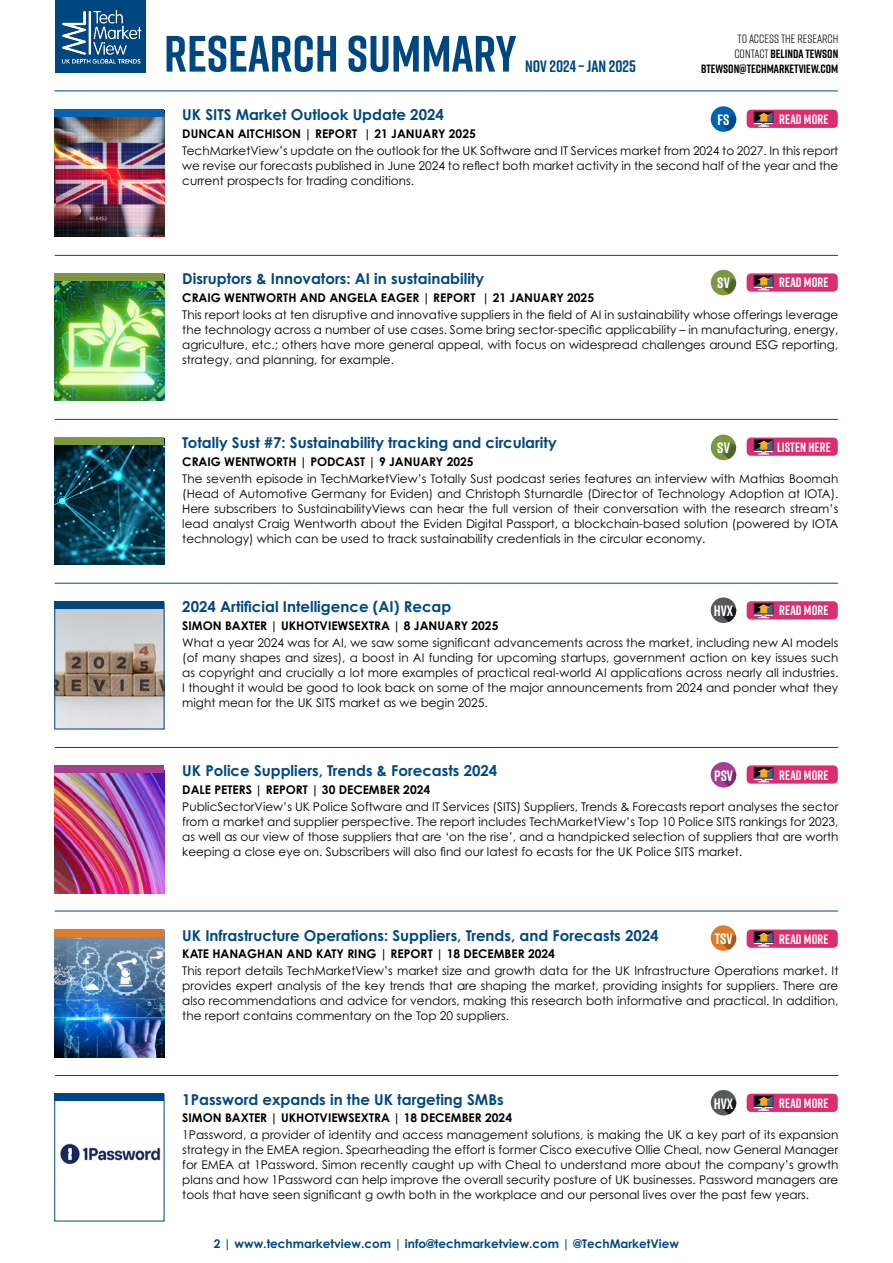
<style>
.page{position:relative;width:893px;height:1263px;background:#fff}
.page>*{position:absolute;margin:0;border:0;box-sizing:border-box;transform-origin:0 0}
.t1{font:700 51px "Rift";color:#004781}
.t2{font:700 16.5px "Rift";color:#004781}
.t3{font:700 15px "Century Gothic Std";color:#004781}
.t4{font:700 15px "Rift";color:#fff}
.t5{font:700 13.5px "Rift";letter-spacing:.01em;color:#fff;scale:.95 1}
.t6{font:12px/15px "Century Gothic Std";color:#000;text-align:justify}
.t7{font:700 12px "Century Gothic Std";color:#000}
.t8{font:700 12px/15px "Rift";color:#000;text-align:right}
.t9{font:700 12px "Century Gothic Std";color:#004781}
.s1{font-weight:400}
</style>
<div class="page">
<div style="left:711px;top:435px;width:25px;height:25px;background:#7c9641;border-radius:50%"></div>
<svg style="left:721px;top:443px;width:16px;height:16px"></svg>
<div style="left:711px;top:597px;width:25px;height:26px;background:#565a5b;border-radius:50%"></div>
<svg style="left:721px;top:605px;width:16px;height:17px"></svg>
<div style="left:55px;top:0;width:91px;height:73px;background:#004781"></div>
<img style="left:61px;top:10px;width:81px;height:54px">
<hr style="left:55px;top:91px;width:783px;height:1px;background:#004781">
<hr style="left:55px;top:419px;width:783px;height:1px;background:#004781">
<hr style="left:55px;top:255px;width:783px;height:1px;background:#004781">
<hr style="left:55px;top:583px;width:783px;height:1px;background:#004781">
<hr style="left:55px;top:747px;width:783px;height:1px;background:#004781">
<hr style="left:55px;top:911px;width:783px;height:1px;background:#004781">
<hr style="left:55px;top:1075px;width:783px;height:1px;background:#004781">
<img style="left:55px;top:117px;width:109px;height:120px">
<div style="left:55px;top:109px;width:109px;height:8px;background:#0562af"></div>
<div style="left:747px;top:110px;width:91px;height:18px;background:#dc2e6f;border-radius:4px"></div>
<svg style="left:754px;top:111px;width:19px;height:16px"></svg>
<img style="left:55px;top:281px;width:109px;height:120px">
<div style="left:55px;top:273px;width:109px;height:8px;background:#7c9641"></div>
<div style="left:747px;top:273px;width:91px;height:19px;background:#dc2e6f;border-radius:4px"></div>
<svg style="left:754px;top:275px;width:19px;height:15px"></svg>
<img style="left:55px;top:445px;width:109px;height:120px">
<div style="left:55px;top:437px;width:109px;height:8px;background:#7c9641"></div>
<div style="left:747px;top:437px;width:91px;height:19px;background:#dc2e6f;border-radius:4px"></div>
<svg style="left:754px;top:439px;width:19px;height:16px"></svg>
<img style="left:56px;top:609px;width:106px;height:118px">
<div style="left:54px;top:602px;width:110px;height:127px;border:1px solid #004781"></div>
<div style="left:55px;top:601px;width:109px;height:8px;background:#004781"></div>
<div style="left:747px;top:601px;width:91px;height:18px;background:#dc2e6f;border-radius:4px"></div>
<svg style="left:754px;top:603px;width:19px;height:15px"></svg>
<img style="left:55px;top:773px;width:109px;height:120px">
<div style="left:55px;top:765px;width:109px;height:8px;background:#a73e90"></div>
<div style="left:747px;top:765px;width:91px;height:19px;background:#dc2e6f;border-radius:4px"></div>
<svg style="left:754px;top:767px;width:19px;height:15px"></svg>
<img style="left:55px;top:937px;width:109px;height:120px">
<div style="left:55px;top:929px;width:109px;height:8px;background:#de7c28"></div>
<div style="left:747px;top:929px;width:91px;height:19px;background:#dc2e6f;border-radius:4px"></div>
<svg style="left:754px;top:931px;width:19px;height:16px"></svg>
<img style="left:60px;top:1143px;width:101px;height:22px">
<div style="left:55px;top:1093px;width:109px;height:8px;background:#004781"></div>
<div style="left:747px;top:1094px;width:91px;height:18px;background:#dc2e6f;border-radius:4px"></div>
<svg style="left:754px;top:1095px;width:19px;height:16px"></svg>
<div style="left:711px;top:270px;width:25px;height:25px;background:#7c9641;border-radius:50%"></div>
<svg style="left:721px;top:278px;width:16px;height:16px"></svg>
<div style="left:711px;top:106px;width:25px;height:26px;background:#0562af;border-radius:50%"></div>
<svg style="left:721px;top:114px;width:16px;height:17px"></svg>
<div style="left:711px;top:762px;width:25px;height:25px;background:#a73e90;border-radius:50%"></div>
<svg style="left:721px;top:770px;width:16px;height:16px"></svg>
<div style="left:711px;top:925px;width:25px;height:26px;background:#de7c28;border-radius:50%"></div>
<svg style="left:721px;top:933px;width:16px;height:17px"></svg>
<div style="left:711px;top:1090px;width:25px;height:25px;background:#565a5b;border-radius:50%"></div>
<svg style="left:721px;top:1098px;width:16px;height:16px"></svg>
<h1 class="t1" style="left:164px;top:17px;width:354px">RESEARCH SUMMARY</h1>
<h2 class="t2" style="left:525px;top:54px;width:112px">NOV 2024 – JAN 2025</h2>
<p class="t8" style="left:701px;top:31px;width:139px"><span class="s1">TO ACCESS THE RESEARCH<br>CONTACT</span> BELINDA TEWSON<br>BTEWSON@TECHMARKETVIEW.COM</p>
<p class="t3" style="left:182px;top:106px;width:263px">UK SITS Market Outlook Update 2024</p>
<p class="t7" style="left:182px;top:126px;width:295px">DUNCAN AITCHISON | REPORT | 21 JANUARY 2025</p>
<p class="t6" style="left:182px;top:143px;width:658px">TechMarketView’s update on the outlook for the UK Software and IT Services market from 2024 to 2027. In this report we revise our forecasts published in June 2024 to reflect both market activity in the second half of the year and the current prospects for trading conditions.</p>
<p class="t5" style="left:779px;top:109px;width:53px">READ MORE</p>
<p class="t4" style="left:718px;top:109px;width:13px">FS</p>
<p class="t3" style="left:182px;top:270px;width:303px">Disruptors &amp; Innovators: AI in sustainability</p>
<p class="t7" style="left:182px;top:290px;width:413px">CRAIG WENTWORTH AND ANGELA EAGER | REPORT | 21 JANUARY 2025</p>
<p class="t6" style="left:182px;top:307px;width:657px">This report looks at ten disruptive and innovative suppliers in the field of AI in sustainability whose offerings leverage the technology across a number of use cases. Some bring sector-specific applicability – in manufacturing, energy, agriculture, etc.; others have more general appeal, with focus on widespread challenges around ESG reporting, strategy, and planning, for example.</p>
<p class="t4" style="left:717px;top:272px;width:14px">SV</p>
<p class="t5" style="left:779px;top:273px;width:53px">READ MORE</p>
<p class="t3" style="left:182px;top:434px;width:376px">Totally Sust #7: Sustainability tracking and circularity</p>
<p class="t7" style="left:182px;top:454px;width:293px">CRAIG WENTWORTH | PODCAST | 9 JANUARY 2025</p>
<p class="t6" style="left:182px;top:471px;width:658px">The seventh episode in TechMarketView’s Totally Sust podcast series features an interview with Mathias Boomah (Head of Automotive Germany for Eviden) and Christoph Sturnardle (Director of Technology Adoption at IOTA).<br>Here subscribers to SustainabilityViews can hear the full version of their conversation with the research stream’s lead analyst Craig Wentworth about the Eviden Digital Passport, a blockchain-based solution (powered by IOTA technology) which can be used to track sustainability credentials in the circular economy.</p>
<p class="t5" style="left:777px;top:437px;width:58px">LISTEN HERE</p>
<p class="t4" style="left:717px;top:437px;width:14px">SV</p>
<p class="t3" style="left:182px;top:598px;width:271px">2024 Artificial Intelligence (AI) Recap</p>
<p class="t7" style="left:182px;top:618px;width:318px">SIMON BAXTER | UKHOTVIEWSEXTRA | 8 JANUARY 2025</p>
<p class="t6" style="left:182px;top:635px;width:658px">What a year 2024 was for AI, we saw some significant advancements across the market, including new AI models (of many shapes and sizes), a boost in AI funding for upcoming startups, government action on key issues such as copyright and crucially a lot more examples of practical real-world AI applications across nearly all industries.<br>I thought it would be good to look back on some of the major announcements from 2024 and ponder what they might mean for the UK SITS market as we begin 2025.</p>
<p class="t4" style="left:714px;top:600px;width:21px">HVX</p>
<p class="t5" style="left:779px;top:601px;width:53px">READ MORE</p>
<p class="t3" style="left:182px;top:762px;width:317px">UK Police Suppliers, Trends &amp; Forecasts 2024</p>
<p class="t7" style="left:182px;top:782px;width:249px">DALE PETERS | REPORT | 30 DECEMBER 2024</p>
<p class="t6" style="left:182px;top:799px;width:658px">PublicSectorView’s UK Police Software and IT Services (SITS) Suppliers, Trends &amp; Forecasts report analyses the sector from a market and supplier perspective. The report includes TechMarketView’s Top 10 Police SITS rankings for 2023, as well as our view of those suppliers that are ‘on the rise’, and a handpicked selection of suppliers that are worth keeping a close eye on. Subscribers will also find our latest fo ecasts for the UK Police SITS market.</p>
<p class="t5" style="left:779px;top:765px;width:53px">READ MORE</p>
<p class="t4" style="left:714px;top:765px;width:20px">PSV</p>
<p class="t3" style="left:182px;top:926px;width:478px">UK Infrastructure Operations: Suppliers, Trends, and Forecasts 2024</p>
<p class="t7" style="left:182px;top:946px;width:374px">KATE HANAGHAN AND KATY RING | REPORT | 18 DECEMBER 2024</p>
<p class="t6" style="left:182px;top:963px;width:658px">This report details TechMarketView’s market size and growth data for the UK Infrastructure Operations market. It provides expert analysis of the key trends that are shaping the market, providing insights for suppliers. There are also recommendations and advice for vendors, making this research both informative and practical. In addition, the report contains commentary on the Top 20 suppliers.</p>
<p class="t4" style="left:715px;top:928px;width:19px">TSV</p>
<p class="t5" style="left:779px;top:929px;width:53px">READ MORE</p>
<p class="t3" style="left:182px;top:1090px;width:323px">1Password expands in the UK targeting SMBs</p>
<p class="t7" style="left:182px;top:1110px;width:331px">SIMON BAXTER | UKHOTVIEWSEXTRA | 18 DECEMBER 2024</p>
<p class="t6" style="left:182px;top:1127px;width:658px">1Password, a provider of identity and access management solutions, is making the UK a key part of its expansion strategy in the EMEA region. Spearheading the effort is former Cisco executive Ollie Cheal, now General Manager for EMEA at 1Password. Simon recently caught up with Cheal to understand more about the company’s growth plans and how 1Password can help improve the overall security posture of UK businesses. Password managers are tools that have seen significant g owth both in the workplace and our personal lives over the past few years.</p>
<p class="t4" style="left:714px;top:1092px;width:21px">HVX</p>
<p class="t5" style="left:779px;top:1093px;width:53px">READ MORE</p>
<p class="t9" style="left:214px;top:1236px;width:467px">2 | www.techmarketview.com | info@techmarketview.com | @TechMarketView</p>
</div>
